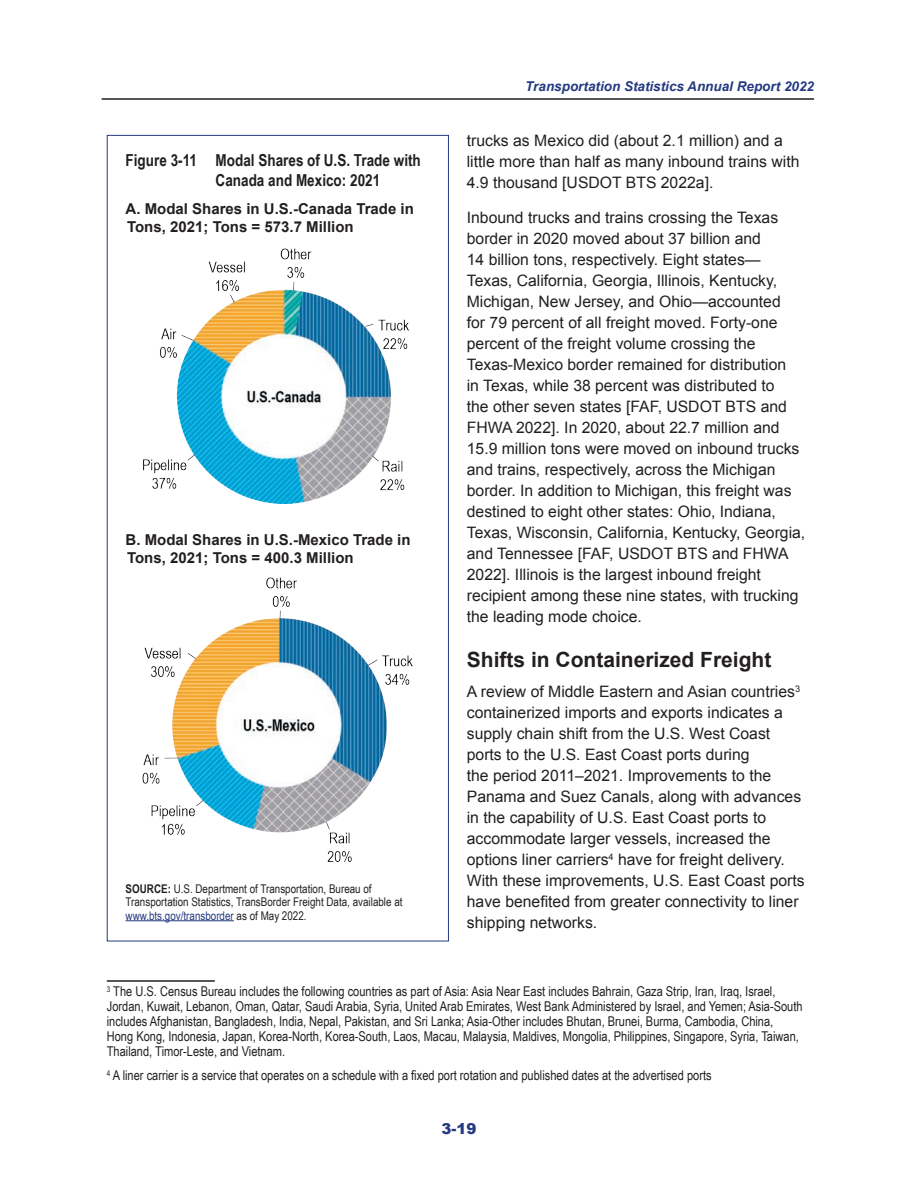
<style>
.page{position:relative;width:918px;height:1188px;background:#fff}
.page>*{position:absolute;margin:0;border:0;box-sizing:border-box;transform-origin:0 0}
.t1{font:700 21px "Arial";color:#231f20}
.t2{font:700 16.5px/19.8px "Arial Narrow";color:#231f20}
.t3{font:15.75px/21px "Arial";color:#231f20}
.t4{font:700 15px/18px "Arial";color:#231f20}
.t5{font:900 15px "Arial";color:#253a80}
.t6{font:13.5px/15px "Arial Narrow";color:#231f20}
.t7{font:italic 700 13.5px "Arial";color:#253a80}
.t8{font:12px/13.5px "Arial Narrow";color:#231f20}
.s1{font-weight:700}
.s2{color:#253a80}
</style>
<div class="page">
<hr style="left:102px;top:98px;width:712px;height:2px;background:#231f20">
<hr style="left:107px;top:980px;width:108px;height:2px;background:#231f20">
<img style="left:143px;top:248px;width:266px;height:256px">
<img style="left:143px;top:577px;width:270px;height:285px">
<hr style="left:126px;top:920px;width:108px;height:1px;background:#253a80">
<p class="t2" style="left:216px;top:149px;width:207px;text-indent:-90px">Figure 3-11 Modal Shares of U.S. Trade with<br>Canada and Mexico: 2021</p>
<p class="t4" style="left:126px;top:200px;width:290px">A. Modal Shares in U.S.-Canada Trade in<br>Tons, 2021; Tons = 573.7 Million</p>
<p class="t4" style="left:126px;top:531px;width:287px">B. Modal Shares in U.S.-Mexico Trade in<br>Tons, 2021; Tons = 400.3 Million</p>
<p class="t8" style="left:126px;top:881px;width:278px"><span class="s1">SOURCE:</span> U.S. Department of Transportation, Bureau of<br>Transportation Statistics, TransBorder Freight Data, available at <span class="s2">www.bts.gov/transborder</span> as of May 2022.</p>
<p class="t7" style="left:525px;top:77px;width:290px">Transportation Statistics Annual Report 2022</p>
<p class="t3" style="left:467px;top:131px;width:334px">trucks as Mexico did (about 2.1 million) and a little more than half as many inbound trains with<br>4.9 thousand [USDOT BTS 2022a].</p>
<p class="t3" style="left:467px;top:207px;width:340px">Inbound trucks and trains crossing the Texas border in 2020 moved about 37 billion and<br>14 billion tons, respectively. Eight states— Texas, California, Georgia, Illinois, Kentucky, Michigan, New Jersey, and Ohio—accounted<br>for 79 percent of all freight moved. Forty-one percent of the freight volume crossing the Texas-Mexico border remained for distribution<br>in Texas, while 38 percent was distributed to<br>the other seven states [FAF, USDOT BTS and FHWA 2022]. In 2020, about 22.7 million and 15.9 million tons were moved on inbound trucks and trains, respectively, across the Michigan border. In addition to Michigan, this freight was destined to eight other states: Ohio, Indiana, Texas, Wisconsin, California, Kentucky, Georgia, and Tennessee [FAF, USDOT BTS and FHWA 2022]. Illinois is the largest inbound freight recipient among these nine states, with trucking the leading mode choice.</p>
<h3 class="t1" style="left:467px;top:646px;width:306px">Shifts in Containerized Freight</h3>
<p class="t3" style="left:467px;top:681px;width:339px">A review of Middle Eastern and Asian countries<sup>3 </sup>containerized imports and exports indicates a supply chain shift from the U.S. West Coast ports to the U.S. East Coast ports during<br>the period 2011–2021. Improvements to the Panama and Suez Canals, along with advances in the capability of U.S. East Coast ports to accommodate larger vessels, increased the options liner carriers<sup>4</sup> have for freight delivery.<br>With these improvements, U.S. East Coast ports have benefited from greater connectivity to liner shipping networks.</p>
<p class="t6" style="left:107px;top:983px;width:697px"><sup>3</sup> The U.S. Census Bureau includes the following countries as part of Asia: Asia Near East includes Bahrain, Gaza Strip, Iran, Iraq, Israel, Jordan, Kuwait, Lebanon, Oman, Qatar, Saudi Arabia, Syria, United Arab Emirates, West Bank Administered by Israel, and Yemen; Asia-South includes Afghanistan, Bangladesh, India, Nepal, Pakistan, and Sri Lanka; Asia-Other includes Bhutan, Brunei, Burma, Cambodia, China, Hong Kong, Indonesia, Japan, Korea-North, Korea-South, Laos, Macau, Malaysia, Maldives, Mongolia, Philippines, Singapore, Syria, Taiwan, Thailand, Timor-Leste, and Vietnam.</p>
<p class="t6" style="left:107px;top:1067px;width:606px"><sup>4</sup> A liner carrier is a service that operates on a schedule with a fixed port rotation and published dates at the advertised ports</p>
<p class="t5" style="left:441px;top:1117px;width:37px">3-19</p>
</div>
